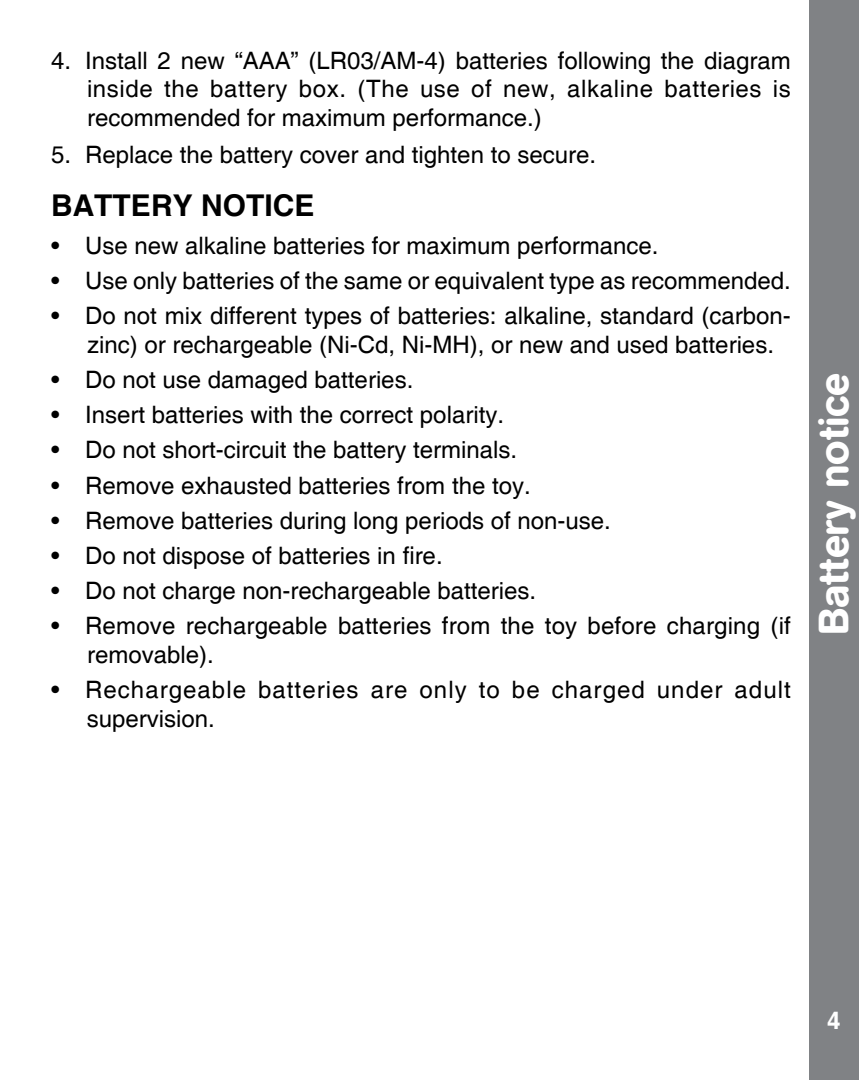
<style>
.page{position:relative;width:859px;height:1080px;background:#fff}
.page>*{position:absolute;margin:0;border:0;box-sizing:border-box;transform-origin:0 0}
.t1{font:500 42px "AG Book Rounded";color:#fff}
.t2{font:700 30px "Helvetica";color:#000}
.t3{font:24px/28.8px "Helvetica";color:#000}
.t4{font:24px/28.8px "Helvetica";letter-spacing:.045em;color:#000}
.t5{font:700 24px "Helvetica";color:#fff}
</style>
<div class="page">
<div style="left:809px;top:0;width:50px;height:1080px;background:#808285"></div>
<p class="t3" style="left:87px;top:47px;width:705px;text-align:justify;text-indent:204px">” (LR03/AM-4) batteries following the diagram inside the battery box. (The use of new, alkaline batteries is recommended for maximum performance.)</p>
<p class="t3" style="left:51px;top:141px;width:547px">5. Replace the battery cover and tighten to secure.</p>
<p class="t2" style="left:51px;top:188px;width:265px">BATTERY NOTICE</p>
<p class="t3" style="left:51px;top:232px;width:609px">• Use new alkaline batteries for maximum performance.</p>
<p class="t3" style="left:51px;top:267px;width:741px">• Use only batteries of the same or equivalent type as recommended.</p>
<p class="t3" style="left:87px;top:302px;width:705px;text-indent:-36px">• Do not mix different types of batteries: alkaline, standard (carbon&shy;zinc) or rechargeable (Ni-Cd, Ni-MH), or new and used batteries.</p>
<p class="t3" style="left:51px;top:366px;width:364px">• Do not use damaged batteries.</p>
<p class="t3" style="left:51px;top:401px;width:454px">• Insert batteries with the correct polarity.</p>
<p class="t3" style="left:51px;top:436px;width:468px">• Do not short-circuit the battery terminals.</p>
<p class="t3" style="left:51px;top:472px;width:481px">• Remove exhausted batteries from the toy.</p>
<p class="t3" style="left:51px;top:507px;width:561px">• Remove batteries during long periods of non-use.</p>
<p class="t3" style="left:51px;top:542px;width:393px">• Do not dispose of batteries in fire.</p>
<p class="t3" style="left:51px;top:577px;width:486px">• Do not charge non-rechargeable batteries.</p>
<p class="t3" style="left:87px;top:612px;width:705px;text-indent:-36px">• Remove rechargeable batteries from the toy before charging (if removable).</p>
<p class="t4" style="left:87px;top:676px;width:705px;text-indent:-36px">• Rechargeable batteries are only to be charged under adult supervision.</p>
<p class="t3" style="left:51px;top:47px;width:209px">4. I nstall 2 new “AAA</p>
<h1 class="t1" style="left:809px;top:635px;width:264px;rotate:-90deg">Battery notice</h1>
<p class="t5" style="left:827px;top:1006px;width:15px">4</p>
</div>
